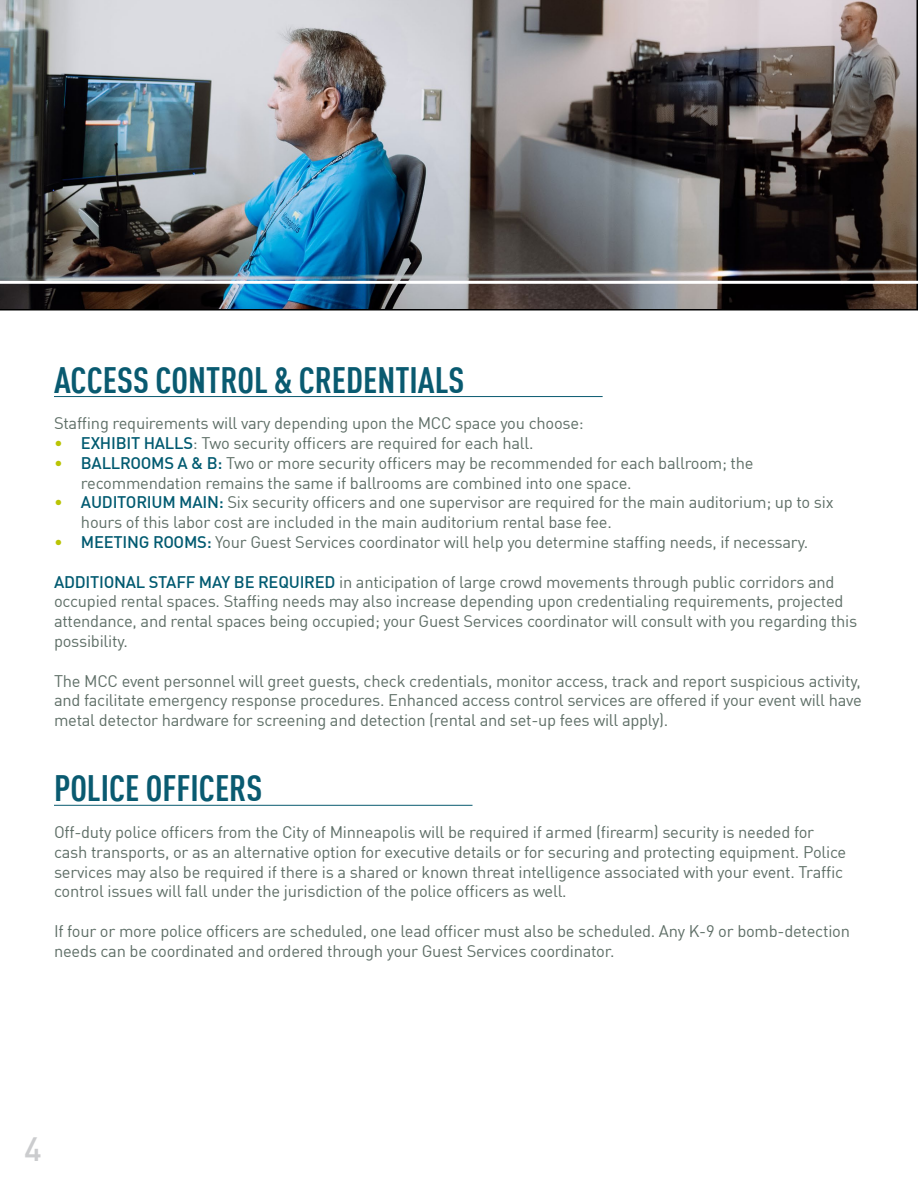
<style>
.page{position:relative;width:918px;height:1188px;background:#fff}
.page>*{position:absolute;margin:0;border:0;box-sizing:border-box;transform-origin:0 0}
.t1{font:700 condensed 36px "DIN Offc";color:#095a70}
.t2{font:500 33px "DIN Offc Pro";color:#cbccce}
.t3{font:16.5px/19.8px "DIN Offc Pro";letter-spacing:-.015em;color:#5e6e66}
.s1{color:#bac405}
.s2{font-weight:500;color:#005a70}
</style>
<div class="page">
<img style="left:0;top:0;width:917px;height:310px">
<svg style="left:917px;top:0;width:1px;height:310px"></svg>
<hr style="left:0;top:281px;width:918px;height:3px;background:#fff">
<hr style="left:54px;top:396px;width:549px;height:1px;background:#095a70">
<hr style="left:54px;top:805px;width:418px;height:1px;background:#095a70">
<h1 class="t1" style="left:54px;top:358px;width:412px">ACCESS CONTROL &amp; CREDENTIALS</h1>
<p class="t3" style="left:54px;top:412px;width:531px">Staffing requirements will vary depending upon the MCC space you choose:</p>
<p class="t3" style="left:54px;top:431px;width:481px"><span class="s1">•</span> <span class="s2">EXHIBIT HALLS</span>: Two security officers are required for each hall.</p>
<p class="t3" style="left:81px;top:451px;width:674px;text-indent:-27px"><span class="s1">•</span> <span class="s2">BALLROOMS A &amp; B:</span> Two or more security officers may be recommended for each ballroom; the recommendation remains the same if ballrooms are combined into one space.</p>
<p class="t3" style="left:81px;top:491px;width:754px;text-indent:-27px"><span class="s1">•</span> <span class="s2">AUDITORIUM MAIN:</span> Six security officers and one supervisor are required for the main auditorium; up to six hours of this labor cost are included in the main auditorium rental base fee.</p>
<p class="t3" style="left:54px;top:530px;width:756px"><span class="s1">•</span> <span class="s2">MEETING ROOMS:</span> Your Guest Services coordinator will help you determine staffing needs, if necessary.</p>
<p class="t3" style="left:54px;top:570px;width:805px"><span class="s2">ADDITIONAL STAFF MAY BE REQUIRED</span> in anticipation of large crowd movements through public corridors and occupied rental spaces. Staffing needs may also increase depending upon credentialing requirements, projected attendance, and rental spaces being occupied; your Guest Services coordinator will consult with you regarding this possibility.</p>
<p class="t3" style="left:54px;top:669px;width:809px;text-align:justify">The MCC event personnel will greet guests, check credentials, monitor access, track and report suspicious activity, and facilitate emergency response procedures. Enhanced access control services are offered if your event will have metal detector hardware for screening and detection (rental and set-up fees will apply).</p>
<h1 class="t1" style="left:54px;top:767px;width:210px">POLICE OFFICERS</h1>
<p class="t3" style="left:54px;top:820px;width:794px">Off-duty police officers from the City of Minneapolis will be required if armed (firearm) security is needed for cash transports, or as an alternative option for executive details or for securing and protecting equipment. Police services may also be required if there is a shared or known threat intelligence associated with your event. Traffic control issues will fall under the jurisdiction of the police officers as well.</p>
<p class="t3" style="left:54px;top:919px;width:798px">If four or more police officers are scheduled, one lead officer must also be scheduled. Any K-9 or bomb-detection needs can be coordinated and ordered through your Guest Services coordinator.</p>
<h2 class="t2" style="left:24px;top:1123px;width:19px">4</h2>
</div>
